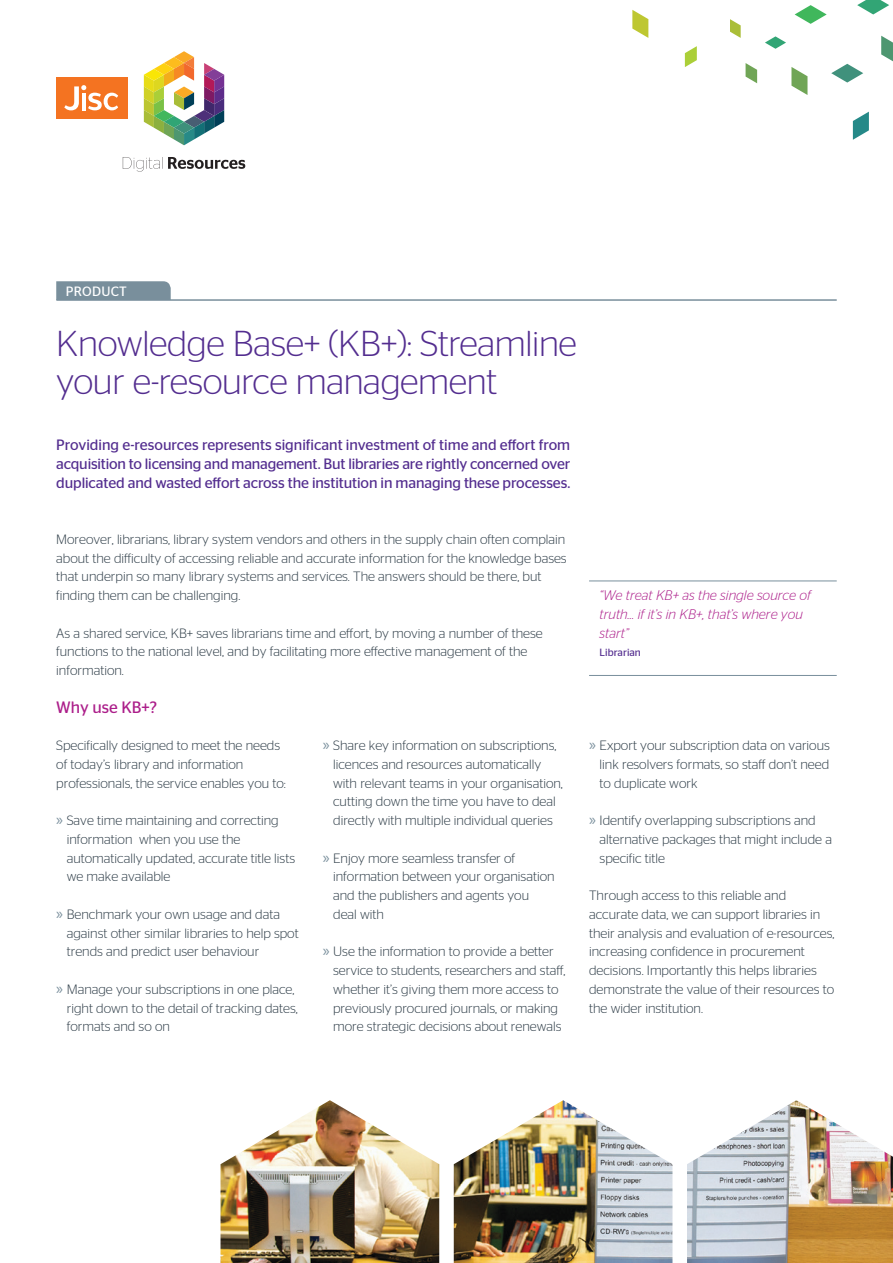
<style>
.page{position:relative;width:893px;height:1263px;background:#fff}
.page>*{position:absolute;margin:0;border:0;box-sizing:border-box;transform-origin:0 0}
.t1{font:300 36px/37.5px "Stag Sans";letter-spacing:-.01em;color:#532d8f}
.t2{font:16.5px "Stag Sans";color:#ac1e8a}
.t3{font:15px/18.8px "Stag Sans";letter-spacing:-.005em;color:#532d8f;text-align:justify}
.t4{font:italic 300 13.8px/18.8px "Stag Sans";color:#ac1e8a}
.t5{font:300 13.5px/18.8px "Stag Sans";color:#2b3a45}
.t6{font:13.5px "Stag Sans";letter-spacing:.02em;color:#fff}
.t7{font:10.5px "Stag Sans";color:#532d8f}
.s1{font-family:"Myriad Pro";font-weight:400;font-size:16.5px;color:#798f9c}
</style>
<div class="page">
<svg style="left:56px;top:281px;width:115px;height:18px;background:#7c919e"></svg>
<hr style="left:56px;top:299px;width:781px;height:2px;background:#798f9c">
<div style="left:56px;top:77px;width:72px;height:42px;background:#f47321"></div>
<svg style="left:64px;top:85px;width:54px;height:25px"></svg>
<hr style="left:82px;top:93px;width:4px;height:17px;background:#fff">
<img style="left:144px;top:51px;width:80px;height:94px">
<svg style="left:123px;top:157px;width:122px;height:15px"></svg>
<hr style="left:589px;top:581px;width:248px;height:1px;background:#798f9c">
<hr style="left:589px;top:675px;width:248px;height:1px;background:#798f9c">
<svg style="left:831px;top:64px;width:32px;height:19px"></svg>
<svg style="left:853px;top:112px;width:16px;height:28px"></svg>
<svg style="left:632px;top:10px;width:16px;height:28px"></svg>
<svg style="left:730px;top:19px;width:11px;height:19px"></svg>
<svg style="left:685px;top:46px;width:12px;height:21px"></svg>
<svg style="left:795px;top:5px;width:32px;height:19px"></svg>
<svg style="left:857px;top:0;width:32px;height:14px"></svg>
<svg style="left:765px;top:36px;width:21px;height:13px"></svg>
<svg style="left:746px;top:63px;width:11px;height:20px"></svg>
<svg style="left:791px;top:67px;width:16px;height:28px"></svg>
<svg style="left:881px;top:36px;width:12px;height:25px"></svg>
<img style="left:221px;top:1100px;width:672px;height:163px">
<p class="t6" style="left:66px;top:283px;width:63px">PRODUCT</p>
<h1 class="t1" style="left:56px;top:324px;width:522px">Knowledge Base+ (KB+): Streamline your e-resource management</h1>
<p class="t3" style="left:56px;top:435px;width:516px">Providing e-resources represents significant investment of time and effort from acquisition to licensing and management. But libraries are rightly concerned over duplicated and wasted effort across the institution in managing these processes.</p>
<p class="t5" style="left:56px;top:529px;width:512px">Moreover, librarians, library system vendors and others in the supply chain often complain about the difficulty of accessing reliable and accurate information for the knowledge bases that underpin so many library systems and services. The answers should be there, but finding them can be challenging.</p>
<p class="t5" style="left:56px;top:623px;width:488px">As a shared service, KB+ saves librarians time and effort, by moving a number of these functions to the national level, and by facilitating more effective management of the information.</p>
<p class="t2" style="left:56px;top:697px;width:102px">Why use KB+?</p>
<p class="t5" style="left:56px;top:736px;width:231px">Specifically designed to meet the needs of today’s library and information professionals, the service enables you to:</p>
<p class="t5" style="left:67px;top:811px;width:230px;text-indent:-11px"><span class="s1">»</span> Save time maintaining and correcting information when you use the automatically updated, accurate title lists we make available</p>
<p class="t5" style="left:67px;top:904px;width:233px;text-indent:-11px"><span class="s1">»</span> Benchmark your own usage and data against other similar libraries to help spot trends and predict user behaviour</p>
<p class="t5" style="left:67px;top:979px;width:233px;text-indent:-11px"><span class="s1">»</span> Manage your subscriptions in one place, right down to the detail of tracking dates, formats and so on</p>
<p class="t5" style="left:333px;top:736px;width:231px;text-indent:-11px"><span class="s1">»</span> Share key information on subscriptions, licences and resources automatically with relevant teams in your organisation, cutting down the time you have to deal directly with multiple individual queries</p>
<p class="t5" style="left:333px;top:848px;width:223px;text-indent:-11px"><span class="s1">»</span> Enjoy more seamless transfer of information between your organisation and the publishers and agents you deal with</p>
<p class="t5" style="left:333px;top:942px;width:234px;text-indent:-11px"><span class="s1">»</span> Use the information to provide a better service to students, researchers and staff, whether it’s giving them more access to previously procured journals, or making more strategic decisions about renewals</p>
<p class="t4" style="left:600px;top:586px;width:213px">“We treat KB+ as the single source of truth… if it’s in KB+, that’s where you start”</p>
<p class="t7" style="left:600px;top:647px;width:43px">Librarian</p>
<p class="t5" style="left:600px;top:736px;width:232px;text-align:justify;text-indent:-11px"><span class="s1">»</span> Export your subscription data on various link resolvers formats, so staff don’t need to duplicate work</p>
<p class="t5" style="left:600px;top:811px;width:234px;text-indent:-11px"><span class="s1">»</span> Identify overlapping subscriptions and alternative packages that might include a specific title</p>
<p class="t5" style="left:589px;top:886px;width:247px">Through access to this reliable and accurate data, we can support libraries in their analysis and evaluation of e-resources, increasing confidence in procurement decisions. Importantly this helps libraries demonstrate the value of their resources to the wider institution.</p>
</div>
